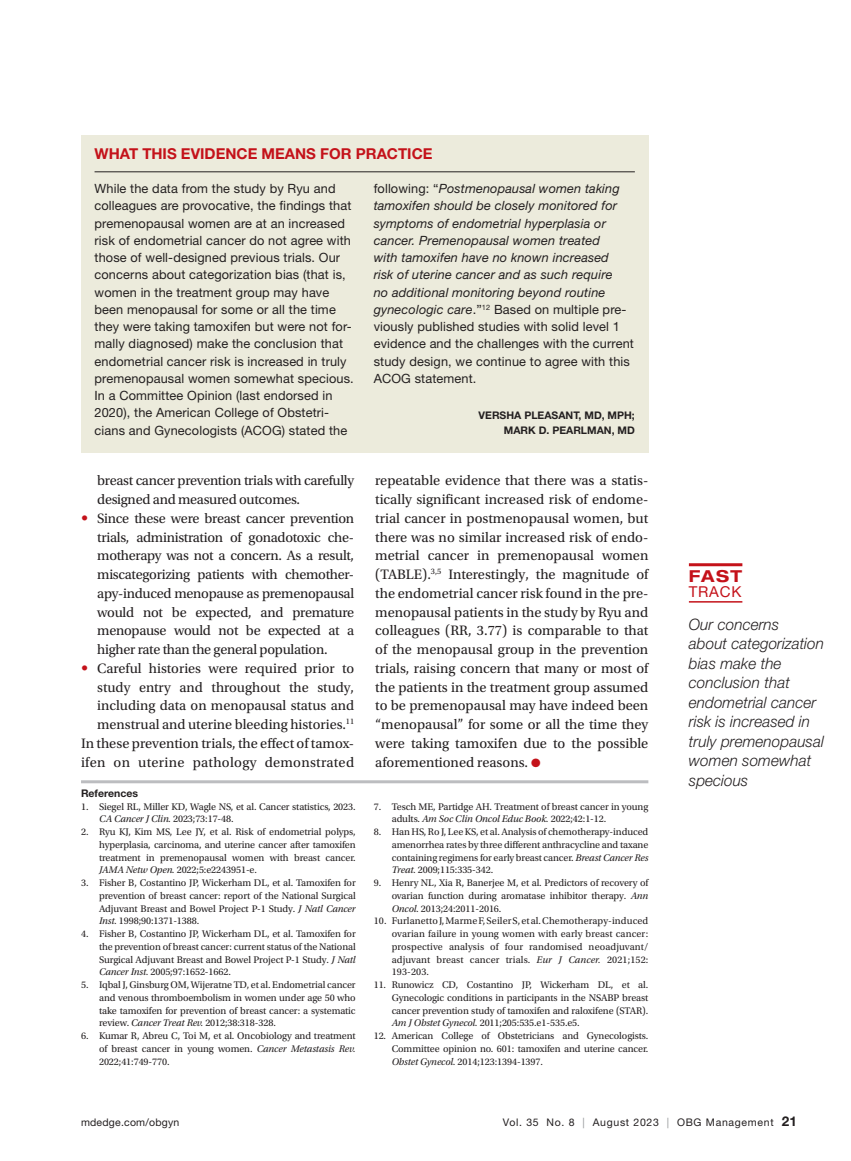
<style>
.page{position:relative;width:851px;height:1161px;background:#fff}
.page>*{position:absolute;margin:0;border:0;box-sizing:border-box;transform-origin:0 0}
.t1{font:700 expanded 16.5px "Helvetica Neue LT Std";color:#c4121a}
.quote{font:italic 300 15.75px/19.5px "Helvetica Neue LT Std";letter-spacing:.005em;color:#231f20}
.head_evidence{font:700 15px "Helvetica Neue LT Std";color:#c4121a}
.t2{font:15px "Helvetica Neue LT Std";letter-spacing:.05em;color:#c4121a}
.body_no_indent{font:14.4px/18.8px "Utopia Std";color:#231f20}
.t3{font:14.25px/18.8px "Utopia Std";letter-spacing:-.02em;color:#231f20;text-align:justify}
.body_evidence_no_indent{font:12.75px/17.2px "Helvetica Neue LT Std";letter-spacing:.01em;color:#231f20}
.body_evidence_no_indent-2{font:italic 12.75px/17.2px "Helvetica Neue LT Std";letter-spacing:.01em;color:#231f20}
.bbody_evidence_byline{font:700 10.5px/15px "Helvetica Neue LT Std";color:#231f20;text-align:right}
.t4{font:10.5px "Helvetica Neue LT Std";letter-spacing:.065em;color:#231f20}
.t5{font:10.5px "Helvetica Neue LT Std";letter-spacing:.02em;color:#231f20}
.sub3_references{font:700 10.5px "Helvetica Neue LT Std";color:#231f20}
.t6{font:10.2px/12.8px "Utopia Std";letter-spacing:-.01em;color:#231f20;text-align:justify}
.s1{font-style:normal}
.s2{font-family:"Helvetica Neue LT Std";font-weight:500;color:#c4121a}
.s3{font-style:italic}
.s4{color:#c4121a}
.s5{color:#939598}
.s6{font-weight:700;font-size:13.5px}
</style>
<div class="page">
<hr style="left:689px;top:601px;width:53px;height:2px;background:#c4121a">
<hr style="left:689px;top:563px;width:53px;height:3px;background:#c4121a">
<div style="left:81px;top:135px;width:567px;height:318px;background:#ecebdc"></div>
<hr style="left:94px;top:172px;width:540px;height:1px;background:#231f20">
<hr style="left:81px;top:780px;width:567px;height:3px;background:#bcbdc0">
<p class="head_evidence" style="left:94px;top:145px;width:339px">WHAT THIS EVIDENCE MEANS FOR PRACTICE</p>
<p class="body_evidence_no_indent" style="left:94px;top:180px;width:261px">While the data from the study by Ryu and colleagues are provocative, the findings that premenopausal women are at an increased risk of endometrial cancer do not agree with those of well-designed previous trials. Our concerns about categorization bias (that is, women in the treatment group may have been menopausal for some or all the time they were taking tamoxifen but were not for&shy;mally diagnosed) make the conclusion that endometrial cancer risk is increased in truly premenopausal women somewhat specious.<br>In a Committee Opinion (last endorsed in 2020), the American College of Obstetri&shy;cians and Gynecologists (ACOG) stated the</p>
<p class="body_evidence_no_indent-2" style="left:374px;top:180px;width:262px"><span class="s1">following: “</span>Postmenopausal women taking tamoxifen should be closely monitored for symptoms of endometrial hyperplasia or cancer. Premenopausal women treated<br>with tamoxifen have no known increased<br>risk of uterine cancer and as such require<br>no additional monitoring beyond routine gynecologic care<span class="s1">.”</span><sup>12</sup> <span class="s1">Based on multiple pre&shy;viously published studies with solid level 1 evidence and the challenges with the current study design, we continue to agree with this ACOG statement.</span></p>
<p class="bbody_evidence_byline" style="left:478px;top:407px;width:158px">VERSHA PLEASANT, MD, MPH;<br>MARK D. PEARLMAN, MD</p>
<p class="t3" style="left:97px;top:472px;width:258px">breast cancer prevention trials with carefully designed and measured outcomes.</p>
<p class="t3" style="left:97px;top:509px;width:258px;text-indent:-16px"><span class="s2">•</span> Since these were breast cancer prevention trials, administration of gonadotoxic che&shy;motherapy was not a concern. As a result, miscategorizing patients with chemother&shy;apy-induced menopause as premenopausal would not be expected, and premature menopause would not be expected at a higher rate than the general population.</p>
<p class="t3" style="left:97px;top:659px;width:258px;text-indent:-16px"><span class="s2">•</span> Careful histories were required prior to study entry and throughout the study, including data on menopausal status and menstrual and uterine bleeding histories.<sup>11</sup></p>
<p class="body_no_indent" style="left:81px;top:734px;width:274px">In these prevention trials, the effect of tamox&shy;ifen on uterine pathology demonstrated</p>
<p class="sub3_references" style="left:81px;top:787px;width:58px">References</p>
<p class="t6" style="left:99px;top:800px;width:258px;text-indent:-18px">1. Siegel RL, Miller KD, Wagle NS, et al. Cancer statistics, 2023.<br><span class="s3">CA Cancer J Clin.</span> 2023;73:17-48.</p>
<p class="t6" style="left:99px;top:826px;width:258px;text-indent:-18px">2. Ryu KJ, Kim MS, Lee JY, et al. Risk of endometrial polyps, hyperplasia, carcinoma, and uterine cancer after tamoxifen treatment in premenopausal women with breast cancer.<br><span class="s3">JAMA Netw Open.</span> 2022;5:e2243951-e.</p>
<p class="t6" style="left:99px;top:877px;width:258px;text-indent:-18px">3. Fisher B, Costantino JP, Wickerham DL, et al. Tamoxifen for prevention of breast cancer: report of the National Surgical Adjuvant Breast and Bowel Project P-1 Study. <span class="s3">J Natl Cancer Inst.</span> 1998;90:1371-1388.</p>
<p class="t6" style="left:99px;top:928px;width:258px;text-indent:-18px">4. Fisher B, Costantino JP, Wickerham DL, et al. Tamoxifen for the prevention of breast cancer: current status of the National Surgical Adjuvant Breast and Bowel Project P-1 Study. <span class="s3">J Natl Cancer Inst.</span> 2005;97:1652-1662.</p>
<p class="t6" style="left:99px;top:979px;width:258px;text-indent:-18px">5. Iqbal J, Ginsburg OM, Wijeratne TD, et al. Endometrial cancer and venous thromboembolism in women under age 50 who take tamoxifen for prevention of breast cancer: a systematic review. <span class="s3">Cancer Treat Rev.</span> 2012;38:318-328.</p>
<p class="t6" style="left:99px;top:1030px;width:258px;text-indent:-18px">6. Kumar R, Abreu C, Toi M, et al. Oncobiology and treatment of breast cancer in young women. <span class="s3">Cancer Metastasis Rev.<br></span>2022;41:749-770.</p>
<p class="body_no_indent" style="left:375px;top:471px;width:275px;text-align:justify">repeatable evidence that there was a statis&shy;tically significant increased risk of endome&shy;trial cancer in postmenopausal women, but there was no similar increased risk of endo&shy;metrial cancer in premenopausal women (TABLE).<sup>3,5</sup> Interestingly, the magnitude of the endometrial cancer risk found in the pre&shy;menopausal patients in the study by Ryu and colleagues (RR, 3.77) is comparable to that of the menopausal group in the prevention trials, raising concern that many or most of the patients in the treatment group assumed to be premenopausal may have indeed been “menopausal” for some or all the time they were taking tamoxifen due to the possible aforementioned reasons. <span class="s4">●</span></p>
<p class="t6" style="left:392px;top:800px;width:258px;text-indent:-18px">7. Tesch ME, Partidge AH. Treatment of breast cancer in young adults. <span class="s3">Am Soc Clin Oncol Educ Book.</span> 2022;42:1-12.</p>
<p class="t6" style="left:392px;top:826px;width:258px;text-indent:-18px">8. Han HS, Ro J, Lee KS, et al. Analysis of chemotherapy-induced amenorrhea rates by three different anthracycline and taxane containing regimens for early breast cancer. <span class="s3">Breast Cancer Res Treat.</span> 2009;115:335-342.</p>
<p class="t6" style="left:392px;top:877px;width:258px;text-indent:-18px">9. Henry NL, Xia R, Banerjee M, et al. Predictors of recovery of ovarian function during aromatase inhibitor therapy. <span class="s3">Ann Oncol.</span> 2013;24:2011-2016.</p>
<p class="t6" style="left:392px;top:915px;width:258px;text-indent:-18px">10. Furlanetto J, Marme F, Seiler S, et al. Chemotherapy-induced ovarian failure in young women with early breast cancer: prospective analysis of four randomised neoadjuvant/ adjuvant breast cancer trials. <span class="s3">Eur J Cancer.</span> 2021;152:<br>193-203.</p>
<p class="t6" style="left:392px;top:979px;width:258px;text-indent:-18px">11. Runowicz CD, Costantino JP, Wickerham DL, et al.<br>Gynecologic conditions in participants in the NSABP breast cancer prevention study of tamoxifen and raloxifene (STAR).<br><span class="s3">Am J Obstet Gynecol.</span> 2011;205:535.e1-535.e5.</p>
<p class="t6" style="left:392px;top:1030px;width:258px;text-indent:-18px">12. American College of Obstetricians and Gynecologists.<br>Committee opinion no. 601: tamoxifen and uterine cancer.<br><span class="s3">Obstet Gynecol.</span> 2014;123:1394-1397.</p>
<h1 class="t1" style="left:688px;top:566px;width:55px">FAST</h1>
<h3 class="t2" style="left:688px;top:583px;width:54px">TRACK</h3>
<p class="quote" style="left:688px;top:614px;width:137px">Our concerns<br>about categorization bias make the conclusion that endometrial cancer risk is increased in truly premenopausal women somewhat specious</p>
<p class="t5" style="left:81px;top:1116px;width:100px">mdedge.com/obgyn</p>
<p class="t4" style="left:503px;top:1116px;width:295px">Vol. 35 No. 8 <span class="s5">|</span> August 2023 <span class="s5">|</span> OBG Management <span class="s6">21</span></p>
</div>
